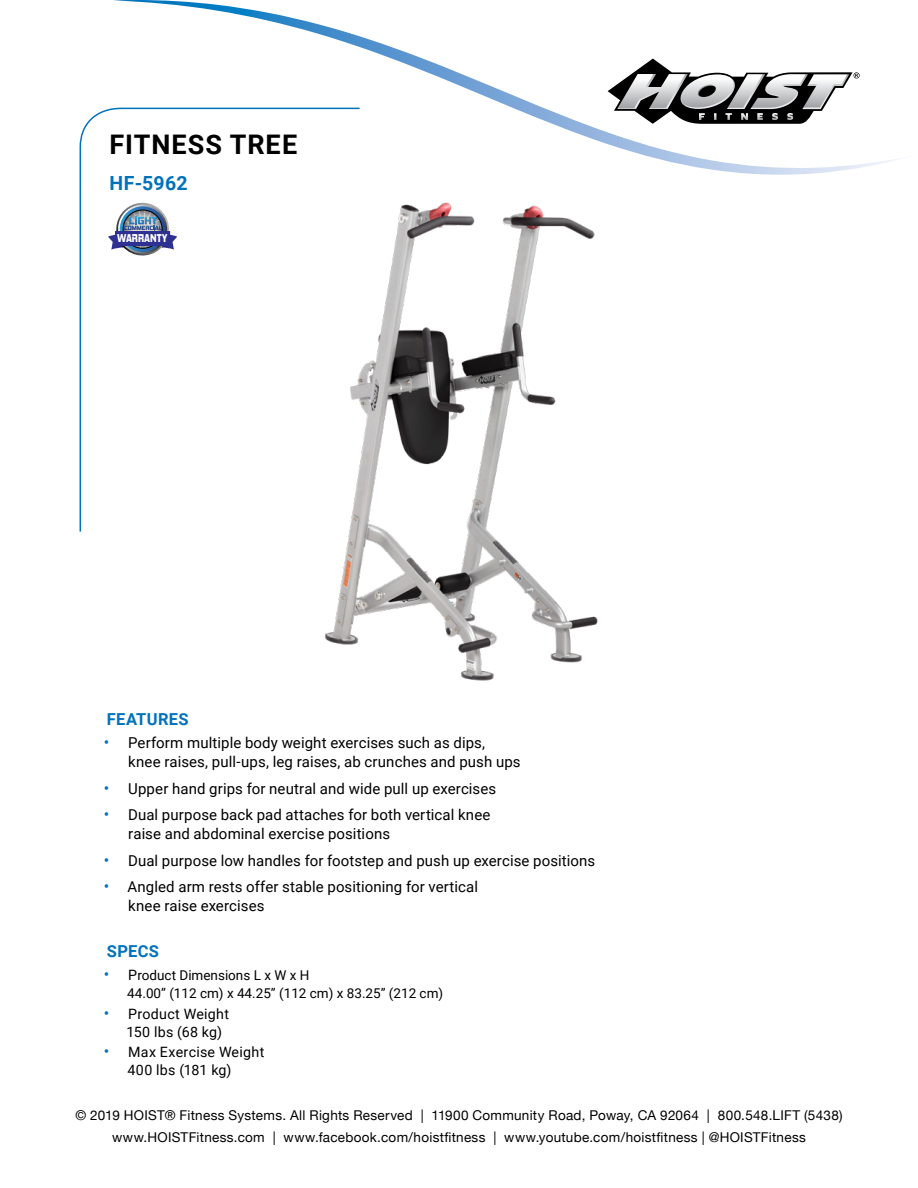
<style>
.page{position:relative;width:918px;height:1188px;background:#fff}
.page>*{position:absolute;margin:0;border:0;box-sizing:border-box;transform-origin:0 0}
.t1{font:700 27px "Roboto";letter-spacing:.035em;color:#000}
.t2{font:700 19.5px "Roboto";letter-spacing:.015em;color:#0072bc}
.bullet{font:700 16.5px "Roboto";letter-spacing:.02em;color:#0072bc}
.t3{font:15px/19.5px "Roboto";letter-spacing:.005em;color:#000}
.t4{font:14.25px/18px "Roboto";letter-spacing:.02em;color:#000}
.t5{font:13.5px/22.5px "Helvetica Neue";letter-spacing:.02em;color:#000;text-align:center}
.t6{font:13.5px/18px "Roboto";color:#000}
.t7{font:11.7px "Hemi Head Eb";color:#fff;scale:.8 1}
.s1{font-size:16.5px;color:#0072bc}
.s2{font-size:14.25px}
</style>
<div class="page">
<svg style="left:113px;top:0;width:789px;height:175px"></svg>
<svg style="left:608px;top:59px;width:252px;height:65px"></svg>
<svg style="left:79px;top:107px;width:282px;height:425px"></svg>
<img style="left:319px;top:201px;width:279px;height:480px">
<svg style="left:108px;top:203px;width:69px;height:56px"></svg>
<h1 class="t1" style="left:110px;top:126px;width:189px">FITNESS TREE</h1>
<h2 class="t2" style="left:109px;top:169px;width:80px">HF-5962</h2>
<p class="t7" style="left:117px;top:231px;width:64px">WARRANTY</p>
<p class="bullet" style="left:107px;top:708px;width:83px">FEATURES</p>
<p class="t3" style="left:128px;top:732px;width:394px;text-indent:-24px"><span class="s1">•</span> Perform multiple body weight exercises such as dips, knee raises, pull-ups, leg raises, ab crunches and push ups</p>
<p class="t3" style="left:104px;top:778px;width:394px"><span class="s1">•</span> Upper hand grips for neutral and wide pull up exercises</p>
<p class="t3" style="left:128px;top:804px;width:364px;text-indent:-24px"><span class="s1">•</span> Dual purpose back pad attaches for both vertical knee raise and abdominal exercise positions</p>
<p class="t3" style="left:104px;top:850px;width:493px"><span class="s1">•</span> Dual purpose low handles for footstep and push up exercise positions</p>
<p class="t3" style="left:128px;top:876px;width:351px;text-indent:-24px"><span class="s1">•</span> Angled arm rests offer stable positioning for vertical knee raise exercises</p>
<p class="bullet" style="left:107px;top:940px;width:54px">SPECS</p>
<p class="t6" style="left:127px;top:966px;width:317px;text-indent:-23px"><span class="s1">•</span> <span class="s2">P</span>roduct Dimensions L x W x H<br>44.00” (112 cm) x 44.25” (112 cm) x 83.25” (212 cm)</p>
<p class="t4" style="left:127px;top:1004px;width:104px;text-indent:-23px"><span class="s1">•</span> Product Weight<br>150 lbs (68 kg)</p>
<p class="t4" style="left:127px;top:1043px;width:138px;text-indent:-23px"><span class="s1">•</span> Max Exercise Weight<br>400 lbs (181 kg)</p>
<p class="t5" style="left:75px;top:1105px;width:769px">© 2019 HOIST® Fitness Systems. All Rights Reserved | 11900 Community Road, Poway, CA 92064 | 800.548.LIFT (5438) www.HOISTFitness.com | www.facebook.com/hoistfitness | www.youtube.com/hoistfitness | @HOISTFitness</p>
</div>
